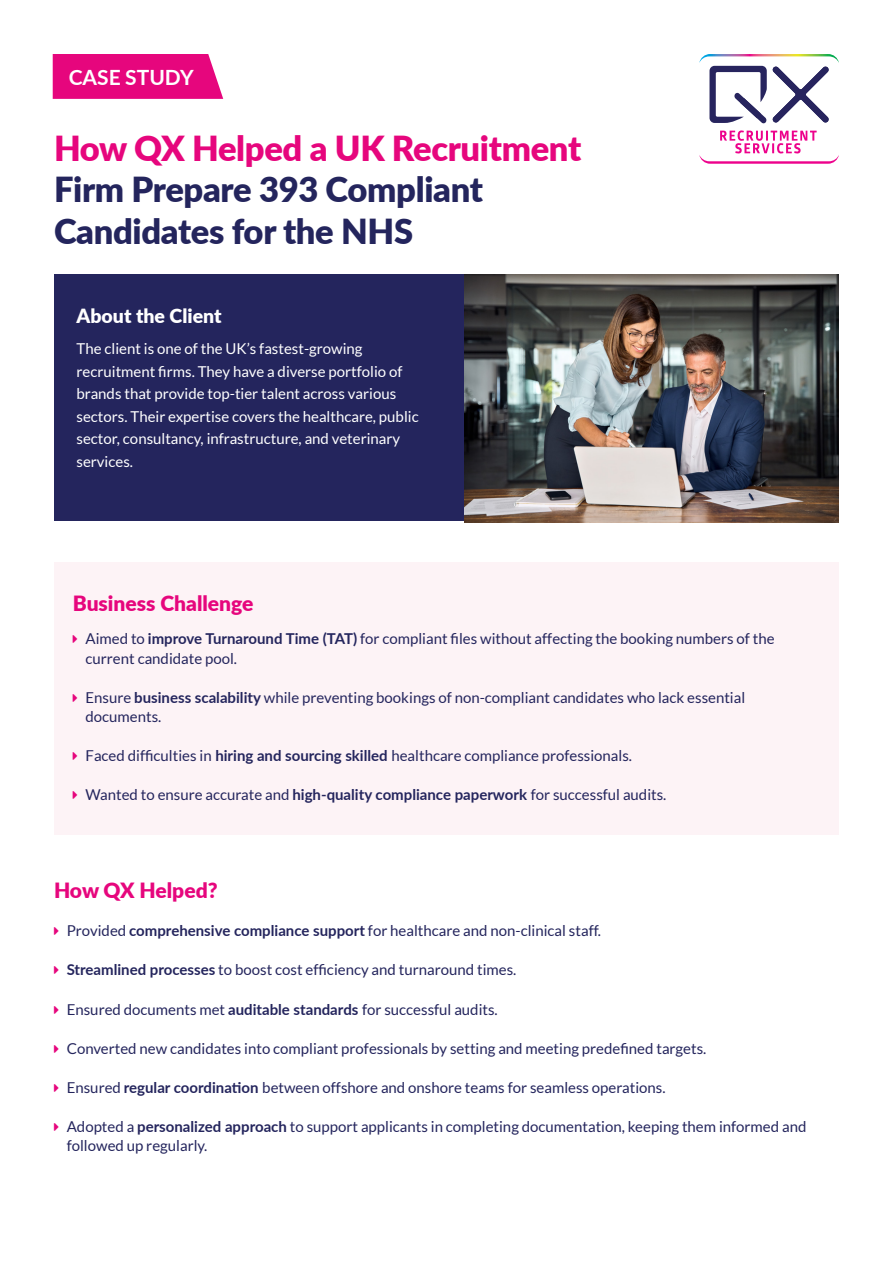
<style>
.page{position:relative;width:893px;height:1263px;background:#fff}
.page>*{position:absolute;margin:0;border:0;box-sizing:border-box;transform-origin:0 0}
.Cover_Title{font:900 34.5px/41.4px "Lato";letter-spacing:-.01em;color:#24255d}
.Section_Heading{font:900 21px "Lato";color:#e6067d}
.t1{font:700 21px "Lato";color:#fff}
.Section_Heading-2{font:900 19.5px "Lato";color:#fff}
.t2{font:15px/19.5px "Lato";color:#24255d}
.Body_White{font:15px/22.5px "Lato";color:#fff}
.s1{color:#e6067d}
.s2{font-weight:700}
</style>
<div class="page">
<div style="left:54px;top:562px;width:785px;height:273px;background:#fdf3f6"></div>
<div style="left:53px;top:54px;width:170px;height:45px;background:#e6067d"></div>
<div style="left:54px;top:275px;width:410px;height:246px;background:#24255d"></div>
<img style="left:464px;top:275px;width:375px;height:247px">
<svg style="left:699px;top:54px;width:140px;height:70px"></svg>
<svg style="left:699px;top:130px;width:140px;height:34px"></svg>
<p class="t1" style="left:69px;top:62px;width:126px">CASE STUDY</p>
<p class="Cover_Title" style="left:54px;top:126px;width:529px"><span class="s1">How QX Helped a UK Recruitment<br></span>Firm Prepare 393 Compliant<br>Candidates for the NHS</p>
<p class="Section_Heading-2" style="left:77px;top:301px;width:147px">About the Client</p>
<p class="Body_White" style="left:77px;top:337px;width:344px">The client is one of the UK’s fastest-growing recruitment firms. They have a diverse portfolio of brands that provide top-tier talent across various sectors. Their expertise covers the healthcare, public sector, consultancy, infrastructure, and veterinary services.</p>
<p class="Section_Heading" style="left:73px;top:587px;width:182px">Business Challenge</p>
<p class="t2" style="left:86px;top:629px;width:691px">Aimed to <span class="s2">improve Turnaround Time (TAT)</span> for compliant files without affecting the booking numbers of the current candidate pool.</p>
<p class="t2" style="left:86px;top:687px;width:661px">Ensure <span class="s2">business scalability</span> while preventing bookings of non-compliant candidates who lack essential documents.</p>
<p class="t2" style="left:86px;top:746px;width:548px">Faced difficulties in <span class="s2">hiring and sourcing skilled</span> healthcare compliance professionals.</p>
<p class="t2" style="left:86px;top:785px;width:582px">Wanted to ensure accurate and <span class="s2">high-quality compliance paperwork</span> for successful audits.</p>
<p class="Section_Heading" style="left:54px;top:874px;width:165px">How QX Helped?</p>
<p class="t2" style="left:67px;top:921px;width:536px">Provided <span class="s2">comprehensive compliance support</span> for healthcare and non-clinical staff.</p>
<p class="t2" style="left:67px;top:960px;width:451px"><span class="s2">Streamlined processes</span> to boost cost efficiency and turnaround times.</p>
<p class="t2" style="left:67px;top:999px;width:432px">Ensured documents met <span class="s2">auditable standards</span> for successful audits.</p>
<p class="t2" style="left:67px;top:1038px;width:641px">Converted new candidates into compliant professionals by setting and meeting predefined targets.</p>
<p class="t2" style="left:67px;top:1077px;width:600px">Ensured <span class="s2">regular coordination</span> between offshore and onshore teams for seamless operations.</p>
<p class="t2" style="left:67px;top:1116px;width:741px">Adopted a <span class="s2">personalized approach</span> to support applicants in completing documentation, keeping them informed and followed up regularly.</p>
</div>
